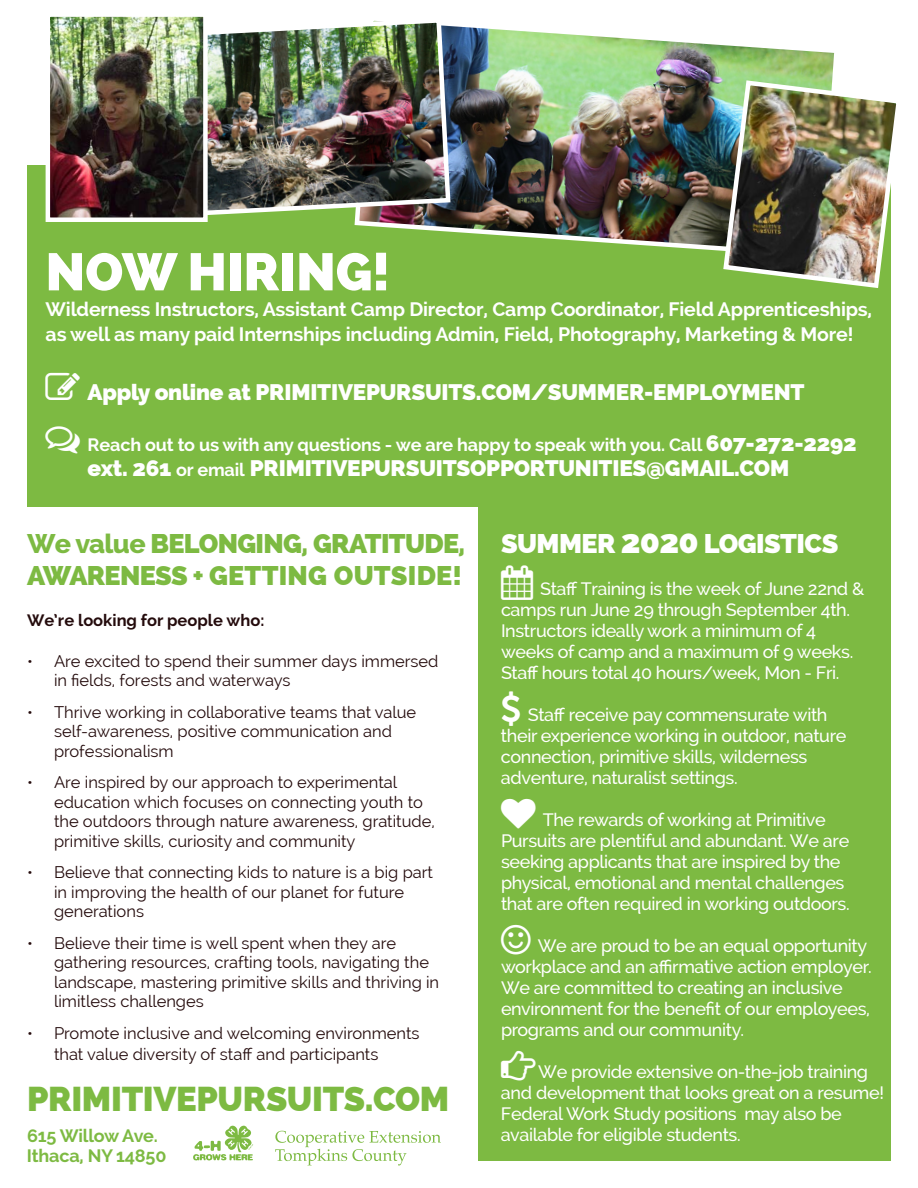
<style>
.page{position:relative;width:918px;height:1188px;background:#fff}
.page>*{position:absolute;margin:0;border:0;box-sizing:border-box;transform-origin:0 0}
.t1{font:800 52.5px "Raleway";color:#fff}
.t2{font:800 34.5px "Raleway";letter-spacing:-.01em;color:#7dba42}
.t3{font:800 27px/31.5px "Raleway";letter-spacing:-.025em;color:#7dba42}
.t4{font:800 27px "Raleway";letter-spacing:-.02em;color:#fff}
.t5{font:800 22.5px "Raleway";letter-spacing:-.01em;color:#fff}
.t6{font:700 19.5px/25.5px "Raleway";letter-spacing:-.01em;color:#fff}
.t7{font:500 18px/21px "Raleway";letter-spacing:-.02em;color:#fff}
.t8{font:700 18px "Raleway";letter-spacing:-.01em;color:#fff}
.t9{font:700 18px/19.5px "Raleway";letter-spacing:-.01em;color:#7dba42}
.t10{font:16.5px/19.5px "Raleway";color:#240b0c}
.t11{font:700 16.5px "Raleway";color:#240b0c}
.s1{font-weight:800;font-size:22.5px}
.s2{font-weight:700;font-size:18px}
.s3{font-style:inherit}
.s4{font-size:33px}
</style>
<div class="page">
<div style="left:479px;top:504px;width:412px;height:657px;background:#7dba42"></div>
<div style="left:27px;top:165px;width:864px;height:342px;background:#7dba42"></div>
<img style="left:354px;top:26px;width:481px;height:225px">
<img style="left:208px;top:20px;width:245px;height:200px">
<img style="left:721px;top:78px;width:176px;height:210px">
<img style="left:51px;top:17px;width:152px;height:200px">
<div style="left:46px;top:12px;width:162px;height:210px;border:4px solid #fff"></div>
<svg style="left:275px;top:1131px;width:166px;height:35px"></svg>
<svg style="left:193px;top:1126px;width:60px;height:35px"></svg>
<p class="t1" style="left:46px;top:241px;width:346px">NOW HIRING!</p>
<p class="t6" style="left:46px;top:296px;width:828px">Wilderness Instructors, Assistant Camp Director, Camp Coordinator, Field Apprenticeships, as well as many paid Internships including Admin, Field, Photography, Marketing &amp; More!</p>
<p class="t5" style="left:88px;top:379px;width:718px">Apply online at PRIMITIVEPURSUITS.COM/SUMMER-EMPLOYMENT</p>
<p class="t8" style="left:88px;top:434px;width:770px">Reach out to us with any questions - we are happy to speak with you. Call <span class="s1">607-272-2292</span></p>
<p class="t5" style="left:88px;top:455px;width:703px">ext. 261 <span class="s2">or email</span> PRIMITIVEPURSUITSOPPORTUNITIES@GMAIL.COM</p>
<p class="t3" style="left:27px;top:528px;width:440px"><span class="s3">We value</span> BELONGING<span class="s3">,</span> GRATITUDE<span class="s3">,<br></span>AWARENESS <span class="s3">+</span> GETTING OUTSIDE!</p>
<p class="t11" style="left:27px;top:611px;width:239px">We’re looking for people who:</p>
<p class="t10" style="left:54px;top:651px;width:386px;text-indent:-27px">• Are excited to spend their summer days immersed in fields, forests and waterways</p>
<p class="t10" style="left:54px;top:702px;width:364px;text-indent:-27px">• Thrive working in collaborative teams that value self-awareness, positive communication and professionalism</p>
<p class="t10" style="left:54px;top:773px;width:382px;text-indent:-27px">• Are inspired by our approach to experimental education which focuses on connecting youth to the outdoors through nature awareness, gratitude, primitive skills, curiosity and community</p>
<p class="t10" style="left:54px;top:863px;width:381px;text-indent:-27px">• Believe that connecting kids to nature is a big part in improving the health of our planet for future generations</p>
<p class="t10" style="left:54px;top:933px;width:387px;text-indent:-27px">• Believe their time is well spent when they are gathering resources, crafting tools, navigating the landscape, mastering primitive skills and thriving in limitless challenges</p>
<p class="t10" style="left:54px;top:1022px;width:367px;line-height:21.6px;text-indent:-27px">• Promote inclusive and welcoming environments that value diversity of staff and participants</p>
<p class="t2" style="left:27px;top:1079px;width:424px">PRIMITIVEPURSUITS.COM</p>
<p class="t9" style="left:27px;top:1126px;width:141px">615 Willow Ave.<br>Ithaca, NY 14850</p>
<p class="t4" style="left:501px;top:528px;width:339px">SUMMER <span class="s4">2020</span> LOGISTICS</p>
<p class="t7" style="left:501px;top:578px;width:365px">▲ Staff Training is the week of June 22nd &amp; camps run June 29 through September 4th.</p>
<p class="t7" style="left:501px;top:620px;width:354px">Instructors ideally work a minimum of 4 weeks of camp and a maximum of 9 weeks.<br>Staff hours total 40 hours/week, Mon - Fri.</p>
<p class="t7" style="left:501px;top:704px;width:347px;text-indent:27px">Staff receive pay commensurate with their experience working in outdoor, nature connection, primitive skills, wilderness adventure, naturalist settings.</p>
<p class="t7" style="left:501px;top:809px;width:350px;text-indent:42px">The rewards of working at Primitive Pursuits are plentiful and abundant. We are seeking applicants that are inspired by the physical, emotional and mental challenges that are often required in working outdoors.</p>
<p class="t7" style="left:501px;top:935px;width:372px;text-indent:37px">We are proud to be an equal opportunity workplace and an affirmative action employer.<br>We are committed to creating an inclusive environment for the benefit of our employees, programs and our community.</p>
<p class="t7" style="left:501px;top:1061px;width:384px;text-indent:37px">We provide extensive on-the-job training and development that looks great on a resume!<br>Federal Work Study positions may also be available for eligible students.</p>
</div>
